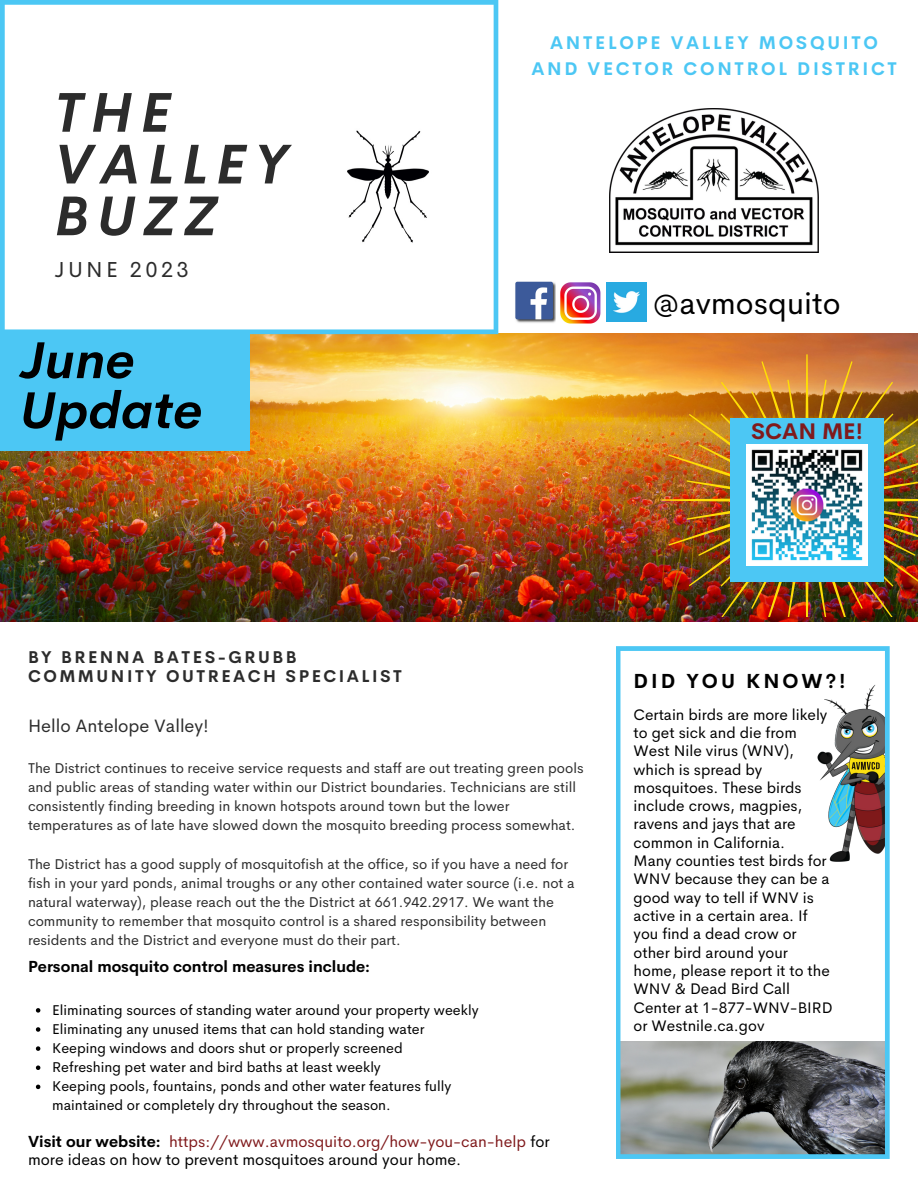
<style>
.page{position:relative;width:918px;height:1188px;background:#fff}
.page>*{position:absolute;margin:0;border:0;box-sizing:border-box;transform-origin:0 0}
.t1{font:italic 700 55.05px/51.8px "Cerebri Sans";letter-spacing:.15em;color:#2c2c2c}
.t2{font:italic 700 51px "Cerebri Sans";letter-spacing:.01em;color:#000}
.t3{font:30.9px "Cerebri Sans";color:#000}
.t4{font:700 22.05px "Cerebri Sans";color:#801a1c}
.t5{font:21.75px "Cerebri Sans";letter-spacing:.15em;color:#2c2c2c}
.t6{font:700 19.95px "Cerebri Sans";letter-spacing:.15em;color:#000}
.t7{font:700 18px/25.8px "Cerebri Sans";letter-spacing:.15em;color:#4cc7f4;text-align:center}
.t8{font:18px "Cerebri Sans";color:#2c2c2c}
.t9{font:700 16.8px "Cerebri Sans";letter-spacing:.15em;color:#2c2c2c}
.t10{font:15.75px "Cerebri Sans";color:#801a1c}
.t11{font:15.75px "Cerebri Sans";color:#000}
.t12{font:700 15.75px "Cerebri Sans";color:#000}
.t13{font:15.3px/18.3px "Cerebri Sans";color:#000}
.t14{font:14.25px/19.2px "Cerebri Sans";color:#2c2c2c}
.t15{font:14.25px/19.2px "Cerebri Sans";color:#000}
.s1{font-weight:700;color:#000}
.s2{color:#000}
</style>
<div class="page">
<img style="left:0;top:334px;width:918px;height:288px">
<svg style="left:0;top:0;width:498px;height:334px"></svg>
<img style="left:337px;top:124px;width:102px;height:126px">
<img style="left:560px;top:282px;width:41px;height:42px">
<img style="left:515px;top:281px;width:41px;height:42px">
<img style="left:607px;top:282px;width:39px;height:40px">
<img style="left:609px;top:109px;width:210px;height:144px">
<img style="left:661px;top:354px;width:257px;height:262px">
<div style="left:0;top:330px;width:249px;height:121px;background:#4cc7f4"></div>
<div style="left:730px;top:419px;width:154px;height:163px;background:#4cc7f4"></div>
<img style="left:747px;top:445px;width:120px;height:120px">
<svg style="left:616px;top:646px;width:274px;height:513px"></svg>
<svg style="left:36px;top:1008px;width:4px;height:5px"></svg>
<svg style="left:36px;top:1027px;width:4px;height:5px"></svg>
<svg style="left:36px;top:1046px;width:4px;height:5px"></svg>
<svg style="left:36px;top:1065px;width:4px;height:5px"></svg>
<svg style="left:36px;top:1085px;width:4px;height:4px"></svg>
<p class="t1" style="left:54px;top:87px;width:235px">THE<br>VALLEY<br>BUZZ</p>
<p class="t5" style="left:54px;top:255px;width:136px">JUNE 2023</p>
<p class="t2" style="left:20px;top:327px;width:116px">June</p>
<p class="t2" style="left:20px;top:377px;width:183px">Update</p>
<p class="t7" style="left:531px;top:30px;width:367px">ANTELOPE VALLEY MOSQUITO<br>AND VECTOR CONTROL DISTRICT</p>
<p class="t3" style="left:652px;top:283px;width:190px">@avmosquito</p>
<p class="t4" style="left:751px;top:417px;width:113px">SCAN ME!</p>
<p class="t9" style="left:28px;top:646px;width:270px">BY BRENNA BATES-GRUBB</p>
<p class="t9" style="left:28px;top:665px;width:375px">COMMUNITY OUTREACH SPECIALIST</p>
<p class="t8" style="left:28px;top:714px;width:183px">Hello Antelope Valley!</p>
<p class="t14" style="left:28px;top:758px;width:557px">The District continues to receive service requests and staff are out treating green pools and public areas of standing water within our District boundaries. Technicians are still consistently finding breeding in known hotspots around town but the lower temperatures as of late have slowed down the mosquito breeding process somewhat.</p>
<p class="t14" style="left:28px;top:854px;width:548px">The District has a good supply of mosquitofish at the office, so if you have a need for fish in your yard ponds, animal troughs or any other contained water source (i.e. not a natural waterway), please reach out the the District at 661.942.2917. We want the community to remember that mosquito control is a shared responsibility between residents and the District and everyone must do their part.</p>
<p class="t12" style="left:28px;top:956px;width:344px">Personal mosquito control measures include:</p>
<p class="t15" style="left:52px;top:1000px;width:428px">Eliminating sources of standing water around your property weekly</p>
<p class="t15" style="left:52px;top:1019px;width:374px">Eliminating any unused items that can hold standing water</p>
<p class="t15" style="left:52px;top:1039px;width:352px">Keeping windows and doors shut or properly screened</p>
<p class="t15" style="left:52px;top:1058px;width:330px">Refreshing pet water and bird baths at least weekly</p>
<p class="t15" style="left:52px;top:1077px;width:401px">Keeping pools, fountains, ponds and other water features fully maintained or completely dry throughout the season.</p>
<p class="t10" style="left:28px;top:1132px;width:523px"><span class="s1">Visit our website:</span> https://www.avmosquito.org/how-you-can-help <span class="s2">for</span></p>
<p class="t11" style="left:28px;top:1150px;width:435px">more ideas on how to prevent mosquitoes around your home.</p>
<p class="t6" style="left:634px;top:668px;width:214px">DID YOU KNOW?!</p>
<p class="t13" style="left:634px;top:705px;width:195px">Certain birds are more likely to get sick and die from<br>West Nile virus (WNV), which is spread by mosquitoes. These birds include crows, magpies, ravens and jays that are common in California.</p>
<p class="t13" style="left:634px;top:852px;width:200px">Many counties test birds for<br>WNV because they can be a good way to tell if WNV is active in a certain area. If you find a dead crow or other bird around your home, please report it to the<br>WNV &amp; Dead Bird Call<br>Center at 1-877-WNV-BIRD or Westnile.ca.gov</p>
</div>
